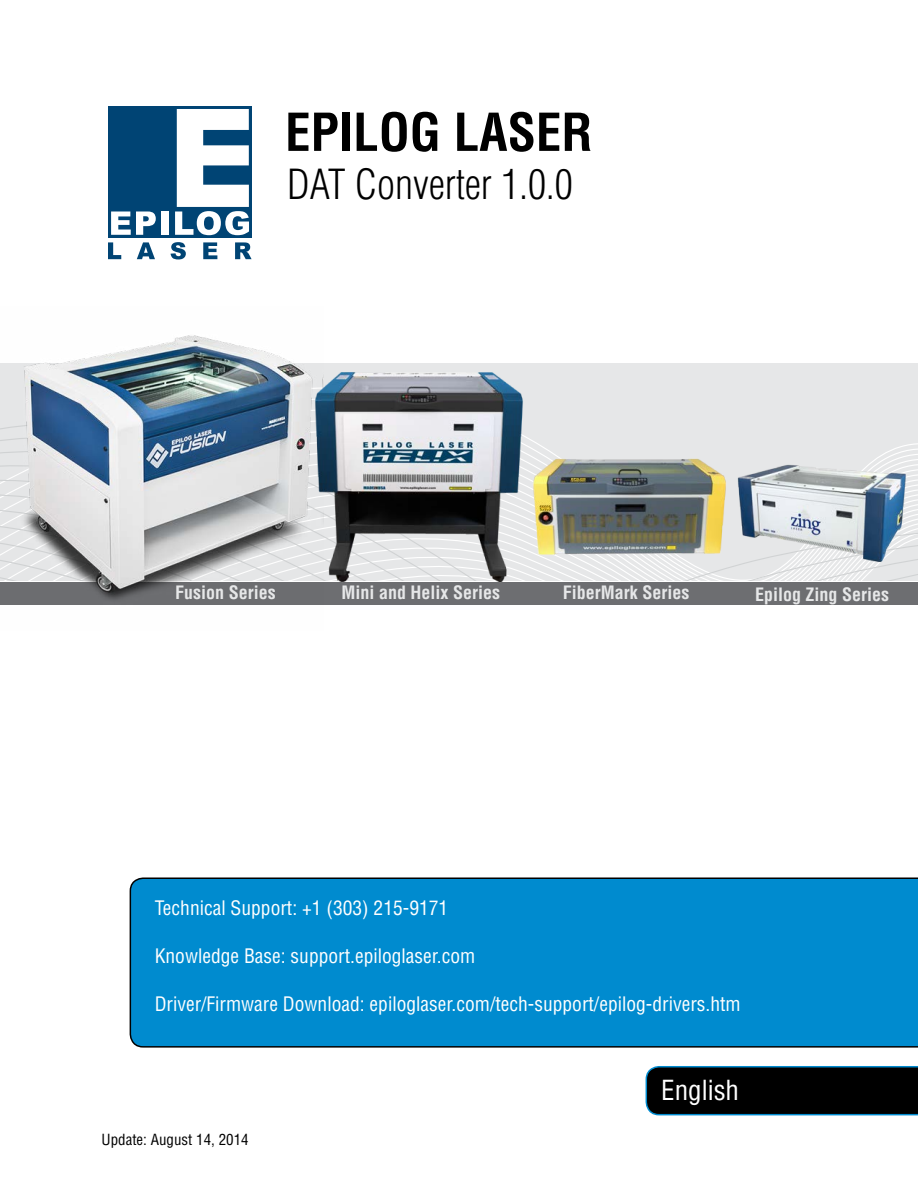
<style>
.page{position:relative;width:918px;height:1188px;background:#fff}
.page>*{position:absolute;margin:0;border:0;box-sizing:border-box;transform-origin:0 0}
.t1{font:700 condensed 51px "Helvetica";color:#000}
.t2{font:300 condensed 40.5px "Helvetica";color:#000}
.t3{font:condensed 27px "Helvetica";color:#fff}
.t4{font:condensed 19.5px "Helvetica";color:#fff}
.t5{font:700 condensed 18px "Helvetica";color:#e6e7e8}
.t6{font:condensed 15px "Helvetica";color:#000}
</style>
<div class="page">
<div style="left:534px;top:363px;width:384px;height:218px;background:#e6e7e8"></div>
<div style="left:130px;top:878px;width:788px;height:170px;background:#008bcf"></div>
<svg style="left:646px;top:1066px;width:272px;height:49px;background:#01080c"></svg>
<div style="left:108px;top:106px;width:144px;height:132px;background:#004474"></div>
<svg style="left:108px;top:242px;width:13px;height:17px"></svg>
<svg style="left:137px;top:242px;width:18px;height:17px"></svg>
<svg style="left:171px;top:242px;width:15px;height:17px"></svg>
<svg style="left:203px;top:242px;width:14px;height:17px"></svg>
<svg style="left:235px;top:242px;width:17px;height:17px"></svg>
<svg style="left:111px;top:211px;width:45px;height:24px"></svg>
<div style="left:161px;top:211px;width:7px;height:24px;background:#fff"></div>
<svg style="left:175px;top:109px;width:74px;height:126px"></svg>
<div style="left:0;top:582px;width:918px;height:22px;background:#6d6e71"></div>
<img style="left:0;top:335px;width:324px;height:270px">
<img style="left:716px;top:449px;width:202px;height:126px">
<img style="left:305px;top:356px;width:229px;height:238px">
<img style="left:525px;top:449px;width:210px;height:117px">
<h1 class="t1" style="left:285px;top:100px;width:309px">EPILOG LASER</h1>
<h2 class="t2" style="left:287px;top:159px;width:287px">DAT Converter 1.0.0</h2>
<p class="t5" style="left:175px;top:581px;width:102px">Fusion Series</p>
<p class="t5" style="left:342px;top:582px;width:160px">Mini and Helix Series</p>
<p class="t5" style="left:563px;top:581px;width:128px">FiberMark Series</p>
<p class="t5" style="left:755px;top:583px;width:136px">Epilog Zing Series</p>
<p class="t4" style="left:155px;top:896px;width:295px">Technical Support: +1 (303) 215-9171</p>
<p class="t4" style="left:155px;top:944px;width:322px">Knowledge Base: support.epiloglaser.com</p>
<p class="t4" style="left:155px;top:992px;width:588px">Driver/Firmware Download: epiloglaser.com/tech-support/epilog-drivers.htm</p>
<p class="t6" style="left:102px;top:1131px;width:149px">Update: August 14, 2014</p>
<h3 class="t3" style="left:661px;top:1073px;width:79px">English</h3>
</div>
